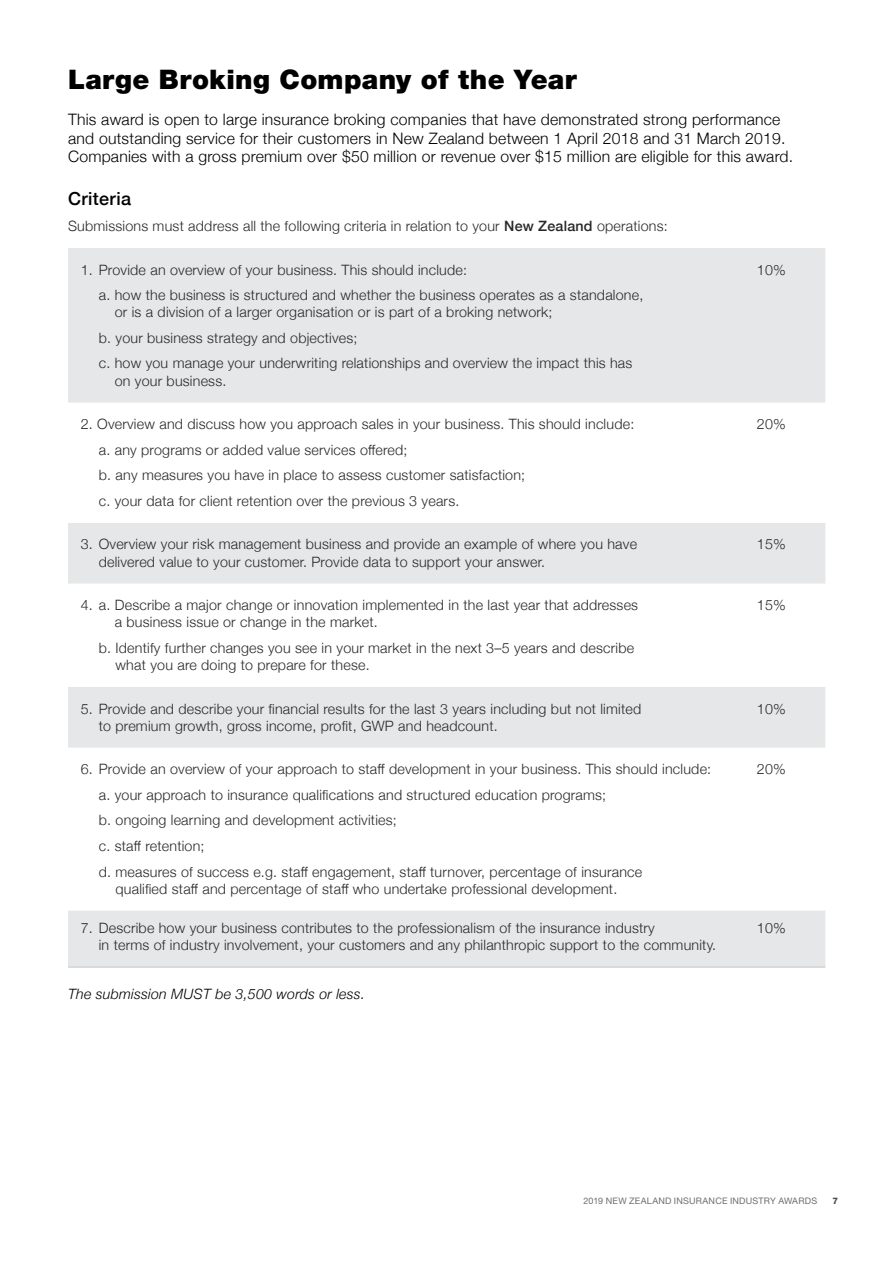
<style>
.page{position:relative;width:893px;height:1263px;background:#fff}
.page>*{position:absolute;margin:0;border:0;box-sizing:border-box;transform-origin:0 0}
.t1{font:900 27px "Helvetica Neue";letter-spacing:.01em;color:#000}
.t2{font:500 18px "Helvetica Neue";letter-spacing:.02em;color:#000}
.t3{font:300 15.75px/18.9px "Helvetica Neue";letter-spacing:.015em;color:#000}
.t4{font:300 14.25px/25.7px "Helvetica Neue";letter-spacing:.015em;color:#292829}
.t5{font:italic 300 14.25px "Helvetica Neue";letter-spacing:.015em;color:#000}
.t6{font:9px "Helvetica Neue";letter-spacing:.025em;color:#6d6e71}
.t7{font:800 9px "Helvetica Neue";color:#4d4d4f}
.s1{font-weight:500}
</style>
<div class="page">
<svg style="left:68px;top:248px;width:757px;height:718px"></svg>
<hr style="left:68px;top:966px;width:676px;height:2px;background:#d1d3d4">
<hr style="left:744px;top:966px;width:81px;height:2px;background:#d1d3d4">
<h1 class="t1" style="left:68px;top:63px;width:510px">Large Broking Company of the Year</h1>
<p class="t3" style="left:68px;top:108px;width:727px">This award is open to large insurance broking companies that have demonstrated strong performance and outstanding service for their customers in New Zealand between 1 April 2018 and 31 March 2019.<br>Companies with a gross premium over $50 million or revenue over $15 million are eligible for this award.</p>
<p class="t2" style="left:68px;top:184px;width:65px">Criteria</p>
<p class="t4" style="left:68px;top:212px;width:601px">Submissions must address all the following criteria in relation to your <span class="s1">New Zealand</span> operations:</p>
<p class="t4" style="left:99px;top:256px;width:546px;text-indent:-18px">1. Provide an overview of your business. This should include:<br>a. how the business is structured and whether the business operates as a standalone,</p>
<p class="t4" style="left:99px;top:298px;width:535px;text-indent:16px">or is a division of a larger organisation or is part of a broking network;<br>b. your business strategy and objectives;<br>c. how you manage your underwriting relationships and overview the impact this has</p>
<p class="t4" style="left:115px;top:367px;width:113px">on your business.</p>
<p class="t4" style="left:757px;top:256px;width:30px">10%</p>
<p class="t4" style="left:99px;top:410px;width:537px;text-indent:-18px">2. Overview and discuss how you approach sales in your business. This should include: a. any programs or added value services offered;<br>b. any measures you have in place to assess customer satisfaction;<br>c. your data for client retention over the previous 3 years.</p>
<p class="t4" style="left:757px;top:410px;width:30px">20%</p>
<p class="t4" style="left:99px;top:535px;width:540px;line-height:17.1px;text-indent:-18px">3. Overview your risk management business and provide an example of where you have delivered value to your customer. Provide data to support your answer.</p>
<p class="t4" style="left:757px;top:530px;width:30px">15%</p>
<p class="t4" style="left:115px;top:595px;width:525px;line-height:17.1px;text-indent:-34px">4. a. Describe a major change or innovation implemented in the last year that addresses a business issue or change in the market.</p>
<p class="t4" style="left:116px;top:638px;width:520px;line-height:17.1px;text-indent:-17px">b. Identify further changes you see in your market in the next 3–5 years and describe what you are doing to prepare for these.</p>
<p class="t4" style="left:757px;top:591px;width:30px">15%</p>
<p class="t4" style="left:99px;top:699px;width:544px;line-height:17.1px;text-indent:-18px">5. Provide and describe your financial results for the last 3 years including but not limited to premium growth, gross income, profit, GWP and headcount.</p>
<p class="t4" style="left:757px;top:694px;width:30px">10%</p>
<p class="t4" style="left:99px;top:755px;width:614px;text-indent:-18px">6. Provide an overview of your approach to staff development in your business. This should include: a. your approach to insurance qualifications and structured education programs;<br>b. ongoing learning and development activities;<br>c. staff retention;<br>d. measures of success e.g. staff engagement, staff turnover, percentage of insurance</p>
<p class="t4" style="left:116px;top:875px;width:503px">qualified staff and percentage of staff who undertake professional development.</p>
<p class="t4" style="left:757px;top:755px;width:30px">20%</p>
<p class="t4" style="left:99px;top:918px;width:619px;line-height:17.1px;text-indent:-18px">7. Describe how your business contributes to the professionalism of the insurance industry<br>in terms of industry involvement, your customers and any philanthropic support to the community.</p>
<p class="t4" style="left:757px;top:914px;width:30px">10%</p>
<p class="t5" style="left:68px;top:983px;width:298px">The submission MUST be 3,500 words or less.</p>
<p class="t6" style="left:583px;top:1195px;width:235px">2019 NEW ZEALAND INSURANCE INDUSTRY AWARDS</p>
<p class="t7" style="left:833px;top:1195px;width:7px">7</p>
</div>
